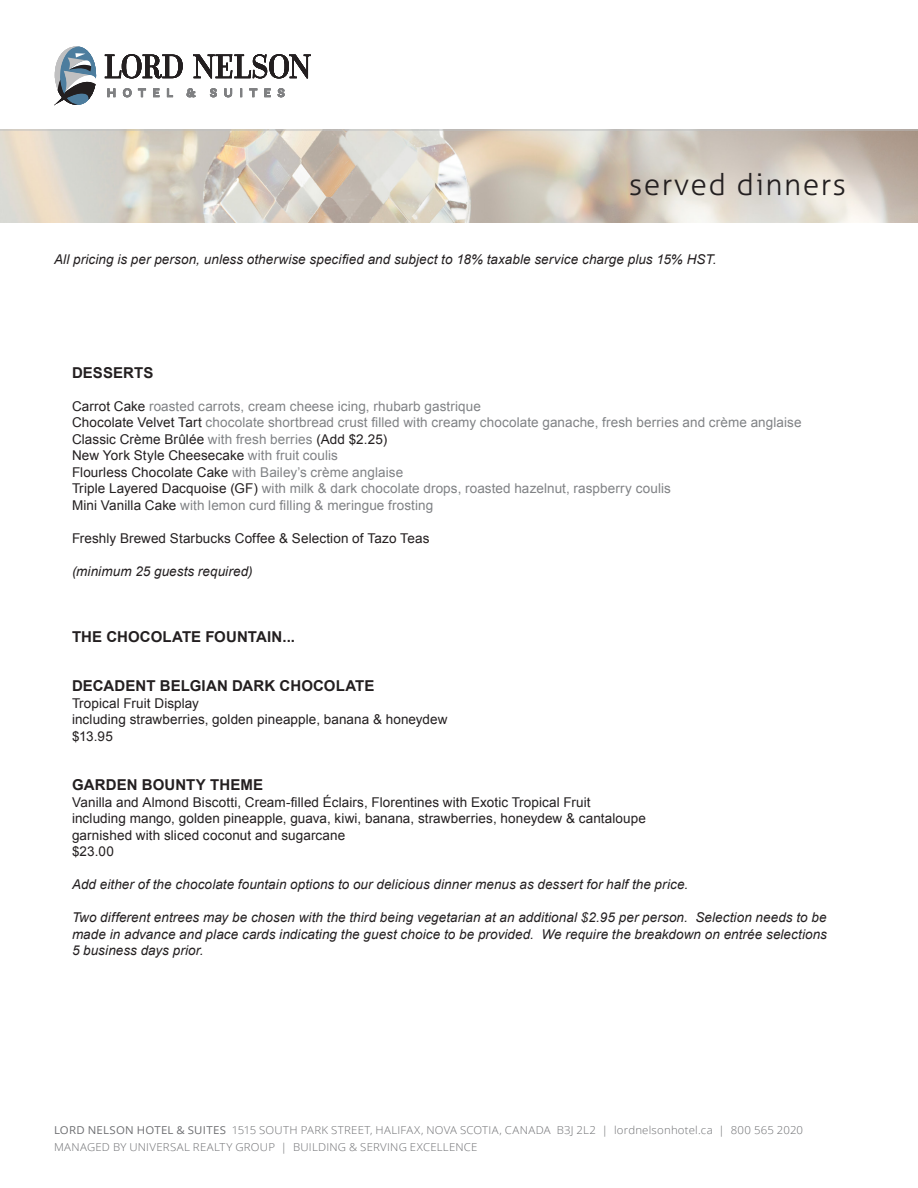
<style>
.page{position:relative;width:918px;height:1188px;background:#fff}
.page>*{position:absolute;margin:0;border:0;box-sizing:border-box;transform-origin:0 0}
.t1{font:300 30px "Aller";letter-spacing:.05em;color:#231f20}
.t2{font:700 15px "Arial";letter-spacing:.01em;color:#231f20}
.t3{font:italic 13.5px/16.5px "Arial";letter-spacing:.005em;color:#231f20;text-align:justify}
.t4{font:13.5px/16.5px "Arial";letter-spacing:.005em;color:#808285}
.t5{font:13.5px/16.5px "Arial";letter-spacing:.005em;color:#231f20}
.t6{font:300 10.8px/16.5px "Open Sans";letter-spacing:.02em;color:#6d6e71;scale:1.05 1}
.s1{color:#231f20}
.s2{font-weight:400}
</style>
<div class="page">
<svg style="left:0;top:130px;width:918px;height:93px;background:#d6cdc1"></svg>
<svg style="left:105px;top:54px;width:77px;height:24px"></svg>
<svg style="left:193px;top:54px;width:117px;height:24px"></svg>
<svg style="left:107px;top:88px;width:8px;height:9px"></svg>
<svg style="left:123px;top:88px;width:9px;height:9px"></svg>
<svg style="left:138px;top:88px;width:8px;height:9px"></svg>
<svg style="left:153px;top:88px;width:6px;height:9px"></svg>
<svg style="left:167px;top:88px;width:6px;height:9px"></svg>
<svg style="left:187px;top:88px;width:8px;height:9px"></svg>
<svg style="left:210px;top:88px;width:7px;height:9px"></svg>
<svg style="left:224px;top:88px;width:8px;height:9px"></svg>
<svg style="left:240px;top:89px;width:2px;height:8px"></svg>
<svg style="left:249px;top:88px;width:8px;height:9px"></svg>
<svg style="left:264px;top:88px;width:7px;height:9px"></svg>
<svg style="left:278px;top:88px;width:7px;height:9px"></svg>
<svg style="left:54px;top:46px;width:43px;height:59px"></svg>
<h1 class="t1" style="left:629px;top:167px;width:219px">served dinners</h1>
<p class="t3" style="left:54px;top:251px;width:664px">All pricing is per person, unless otherwise specified and subject to 18% taxable service charge plus 15% HST.</p>
<p class="t2" style="left:72px;top:362px;width:83px">DESSERTS</p>
<p class="t4" style="left:72px;top:398px;width:731px"><span class="s1">Carrot Cake</span> roasted carrots, cream cheese icing, rhubarb gastrique<br><span class="s1">Chocolate Velvet Tart</span> chocolate shortbread crust filled with creamy chocolate ganache, fresh berries and crème anglaise <span class="s1">Classic Crème Brûlée</span> with fresh berries <span class="s1">(Add $2.25)<br>New York Style Cheesecake</span> with fruit coulis<br><span class="s1">Flourless Chocolate Cake</span> with Bailey’s crème anglaise<br><span class="s1">Triple Layered Dacquoise (GF)</span> with milk &amp; dark chocolate drops, roasted hazelnut, raspberry coulis<br><span class="s1">Mini Vanilla Cake</span> with lemon curd filling &amp; meringue frosting</p>
<p class="t5" style="left:72px;top:530px;width:359px">Freshly Brewed Starbucks Coffee &amp; Selection of Tazo Teas</p>
<p class="t3" style="left:72px;top:563px;width:182px">(minimum 25 guests required)</p>
<p class="t2" style="left:72px;top:626px;width:225px">THE CHOCOLATE FOUNTAIN...</p>
<p class="t2" style="left:72px;top:676px;width:304px">DECADENT BELGIAN DARK CHOCOLATE</p>
<p class="t5" style="left:72px;top:695px;width:377px">Tropical Fruit Display<br>including strawberries, golden pineapple, banana &amp; honeydew $13.95</p>
<p class="t2" style="left:72px;top:775px;width:193px">GARDEN BOUNTY THEME</p>
<p class="t5" style="left:72px;top:794px;width:575px">Vanilla and Almond Biscotti, Cream-filled Éclairs, Florentines with Exotic Tropical Fruit including mango, golden pineapple, guava, kiwi, banana, strawberries, honeydew &amp; cantaloupe garnished with sliced coconut and sugarcane<br>$23.00</p>
<p class="t3" style="left:72px;top:876px;width:618px">Add either of the chocolate fountain options to our delicious dinner menus as dessert for half the price.</p>
<p class="t3" style="left:72px;top:909px;width:756px">Two different entrees may be chosen with the third being vegetarian at an additional $2.95 per person. Selection needs to be made in advance and place cards indicating the guest choice to be provided. We require the breakdown on entrée selections 5 business days prior.</p>
<p class="t6" style="left:54px;top:1122px;width:715px"><span class="s2">LORD NELSON HOTEL &amp; SUITES</span> 1515 SOUTH PARK STREET, HALIFAX, NOVA SCOTIA, CANADA B3J 2L2 | lordnelsonhotel.ca | 800 565 2020<br>MANAGED BY UNIVERSAL REALTY GROUP | BUILDING &amp; SERVING EXCELLENCE</p>
</div>
